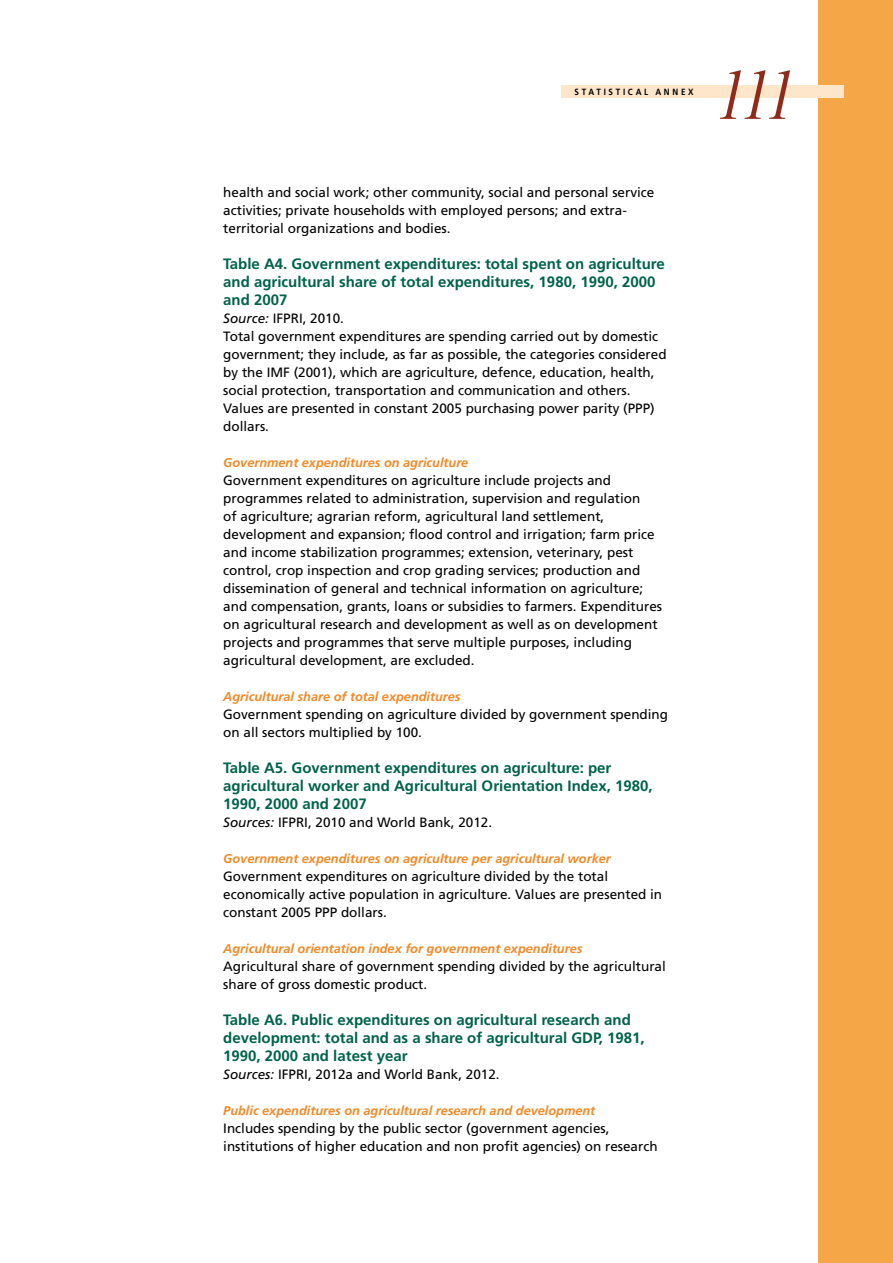
<style>
.page{position:relative;width:893px;height:1263px;background:#fff}
.page>*{position:absolute;margin:0;border:0;box-sizing:border-box;transform-origin:0 0}
.t1{font:italic 72px "Times";color:#8f2b1b;scale:.8 1}
.t2{font:700 15px/18px "Frutiger LT Std";color:#00624b}
.t3{font:13.5px/18px "Frutiger LT Std";color:#000}
.t4{font:italic 700 12.75px "Frutiger LT Std";color:#f08927}
.t5{font:700 9px "Frutiger LT Std";letter-spacing:.33em;color:#000;scale:.9 1}
.s1{font-style:italic}
</style>
<div class="page">
<div style="left:819px;top:0;width:74px;height:1263px;background:#f5a748"></div>
<div style="left:562px;top:85px;width:282px;height:13px;background:#fde6ca"></div>
<p class="t5" style="left:575px;top:86px;width:134px">Statistical annex</p>
<h1 class="t1" style="left:717px;top:32px;width:99px">111</h1>
<p class="t3" style="left:223px;top:183px;width:433px">health and social work; other community, social and personal service activities; private households with employed persons; and extra&shy;territorial organizations and bodies.</p>
<p class="t2" style="left:223px;top:254px;width:443px">Table A4. Government expenditures: total spent on agriculture and agricultural share of total expenditures, 1980, 1990, 2000 and 2007</p>
<p class="t3" style="left:223px;top:309px;width:445px"><span class="s1">Source:</span> I FPRI, 2010.<br>Total government expenditures are spending carried out by domestic government; they include, as far as possible, the categories considered by the I MF (2001), which are agriculture, defence, education, health, social protection, transportation and communication and others.<br>Values are presented in constant 2005 purchasing power parity (PPP) dollars.</p>
<p class="t4" style="left:223px;top:455px;width:247px">Government expenditures on agriculture</p>
<p class="t3" style="left:223px;top:471px;width:440px">Government expenditures on agriculture include projects and programmes related to administration, supervision and regulation<br>of agriculture; agrarian reform, agricultural land settlement, development and expansion; flood control and irrigation; farm price and income stabilization programmes; extension, veterinary, pest control, crop inspection and crop grading services; production and dissemination of general and technical information on agriculture; and compensation, grants, loans or subsidies to farmers. Expenditures on agricultural research and development as well as on development projects and programmes that serve multiple purposes, including agricultural development, are excluded.</p>
<p class="t4" style="left:223px;top:689px;width:239px">Agricultural share of total expenditures</p>
<p class="t3" style="left:223px;top:705px;width:446px">Government spending on agriculture divided by government spending on all sectors multiplied by 100.</p>
<p class="t2" style="left:223px;top:758px;width:431px">Table A5. Government expenditures on agriculture: per agricultural worker and Agricultural Orientation Index, 1980,<br>1990, 2000 and 2007</p>
<p class="t3" style="left:223px;top:813px;width:270px"><span class="s1">Sources:</span> I FPRI, 2010 and World Bank, 2012.</p>
<p class="t4" style="left:223px;top:851px;width:389px">Government expenditures on agriculture per agricultural worker</p>
<p class="t3" style="left:223px;top:867px;width:440px">Government expenditures on agriculture divided by the total economically active population in agriculture. Values are presented in constant 2005 PPP dollars.</p>
<p class="t4" style="left:223px;top:941px;width:361px">Agricultural orientation index for government expenditures</p>
<p class="t3" style="left:223px;top:957px;width:444px">Agricultural share of government spending divided by the agricultural share of gross domestic product.</p>
<p class="t2" style="left:223px;top:1010px;width:423px">Table A6. Public expenditures on agricultural research and development: total and as a share of agricultural GDP, 1981,<br>1990, 2000 and latest year</p>
<p class="t3" style="left:223px;top:1065px;width:278px"><span class="s1">Sources:</span> I FPRI, 2012a and World Bank, 2012.</p>
<p class="t4" style="left:223px;top:1103px;width:373px">Public expenditures on agricultural research and development</p>
<p class="t3" style="left:223px;top:1119px;width:436px">I ncludes spending by the public sector (government agencies, institutions of higher education and non profit agencies) on research</p>
</div>
